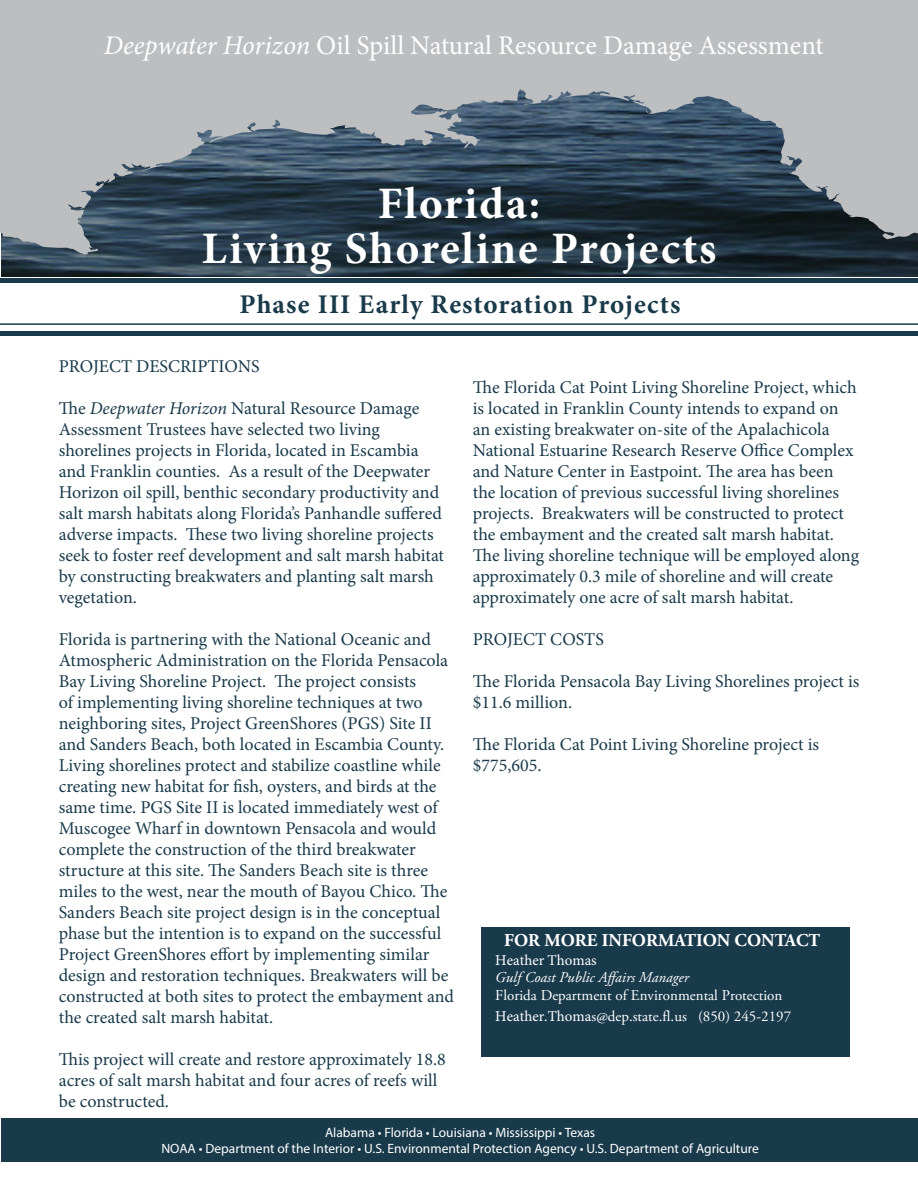
<style>
.page{position:relative;width:918px;height:1188px;background:#fff}
.page>*{position:absolute;margin:0;border:0;box-sizing:border-box;transform-origin:0 0}
.t1{font:700 45px/45px "Minion Pro";letter-spacing:.04em;color:#fff;text-align:center}
.t2{font:27px "Minion Pro";color:#fff}
.t3{font:700 27px "Minion Pro";letter-spacing:.04em;color:#193a4b}
.t4{font:18px/21px "Minion Pro";letter-spacing:-.005em;color:#193a4b}
.t5{font:700 18px "Adobe Garamond Pro";color:#fff}
.t6{font:15px/21.8px "Adobe Garamond Pro";color:#fff}
.t7{font:italic 15px "Adobe Garamond Pro";color:#fff}
.t8{font:15px "Minion Pro";color:#fff}
.t9{font:13.5px/16.2px "Myriad Pro";color:#fff;text-align:center}
.s1{font-style:italic}
.s2{font-family:"Minion Pro"}
</style>
<div class="page">
<div style="left:482px;top:927px;width:368px;height:130px;background:#193a4b"></div>
<hr style="left:0;top:279px;width:918px;height:4px;background:#193a4b">
<hr style="left:0;top:332px;width:918px;height:4px;background:#193a4b">
<hr style="left:0;top:323px;width:918px;height:2px;background:#193a4b">
<div style="left:1px;top:1119px;width:917px;height:43px;background:#193a4b"></div>
<img style="left:1px;top:255px;width:917px;height:22px">
<svg style="left:0;top:0;width:918px;height:255px;background:#7f8991"></svg>
<h2 class="t2" style="left:104px;top:27px;width:721px"><span class="s1">Deepwater Horizon</span> Oil Spill Natural Resource Damage Assessment</h2>
<h1 class="t1" style="left:202px;top:181px;width:516px">Florida:<br>Living Shoreline Projects</h1>
<h2 class="t3" style="left:240px;top:286px;width:442px">Phase III Early Restoration Projects</h2>
<p class="t4" style="left:59px;top:355px;width:202px">PROJECT DESCRIPTIONS</p>
<p class="t4" style="left:59px;top:397px;width:387px">The <span class="s1">Deepwater Horizon</span> Natural Resource Damage Assessment Trustees have selected two living shorelines projects in Florida, located in Escambia and Franklin counties. As a result of the Deepwater Horizon oil spill, benthic secondary productivity and salt marsh habitats along Florida’s Panhandle suffered adverse impacts. These two living shoreline projects seek to foster reef development and salt marsh habitat by constructing breakwaters and planting salt marsh vegetation.</p>
<p class="t4" style="left:59px;top:629px;width:397px">Florida is partnering with the National Oceanic and Atmospheric Administration on the Florida Pensacola Bay Living Shoreline Project. The project consists<br>of implementing living shoreline techniques at two neighboring sites, Project GreenShores (PGS) Site II and Sanders Beach, both located in Escambia County.<br>Living shorelines protect and stabilize coastline while creating new habitat for fish, oysters, and birds at the same time. PGS Site II is located immediately west of Muscogee Wharf in downtown Pensacola and would complete the construction of the third breakwater structure at this site. The Sanders Beach site is three miles to the west, near the mouth of Bayou Chico. The Sanders Beach site project design is in the conceptual phase but the intention is to expand on the successful Project GreenShores effort by implementing similar design and restoration techniques. Breakwaters will be constructed at both sites to protect the embayment and the created salt marsh habitat.</p>
<p class="t4" style="left:59px;top:1049px;width:389px">This project will create and restore approximately 18.8 acres of salt marsh habitat and four acres of reefs will be constructed.</p>
<p class="t4" style="left:473px;top:377px;width:388px">The Florida Cat Point Living Shoreline Project, which is located in Franklin County intends to expand on an existing breakwater on-site of the Apalachicola National Estuarine Research Reserve Office Complex and Nature Center in Eastpoint. The area has been the location of previous successful living shorelines projects. Breakwaters will be constructed to protect the embayment and the created salt marsh habitat.<br>The living shoreline technique will be employed along approximately 0.3 mile of shoreline and will create approximately one acre of salt marsh habitat.</p>
<p class="t4" style="left:473px;top:629px;width:133px">PROJECT COSTS</p>
<p class="t4" style="left:473px;top:671px;width:388px">The Florida Pensacola Bay Living Shorelines project is $11.6 million.</p>
<p class="t4" style="left:473px;top:734px;width:348px">The Florida Cat Point Living Shoreline project is $775,605.</p>
<p class="t5" style="left:504px;top:930px;width:318px">FOR MORE INFORMATION CONTACT</p>
<p class="t8" style="left:495px;top:950px;width:103px">Heather Thomas</p>
<p class="t7" style="left:495px;top:969px;width:195px">Gulf Coast Public Affairs Manager</p>
<p class="t6" style="left:495px;top:985px;width:297px">Florida Department of Environmental Protection<br><span class="s2">Heather.Thoma</span>s@dep.state.fl.us (850) 245-2197</p>
<p class="t9" style="left:161px;top:1124px;width:599px">Alabama • Florida • Louisiana • Mississippi • Texas<br>NOAA • Department of the Interior • U.S. Environmental Protection Agency • U.S. Department of Agriculture</p>
</div>
